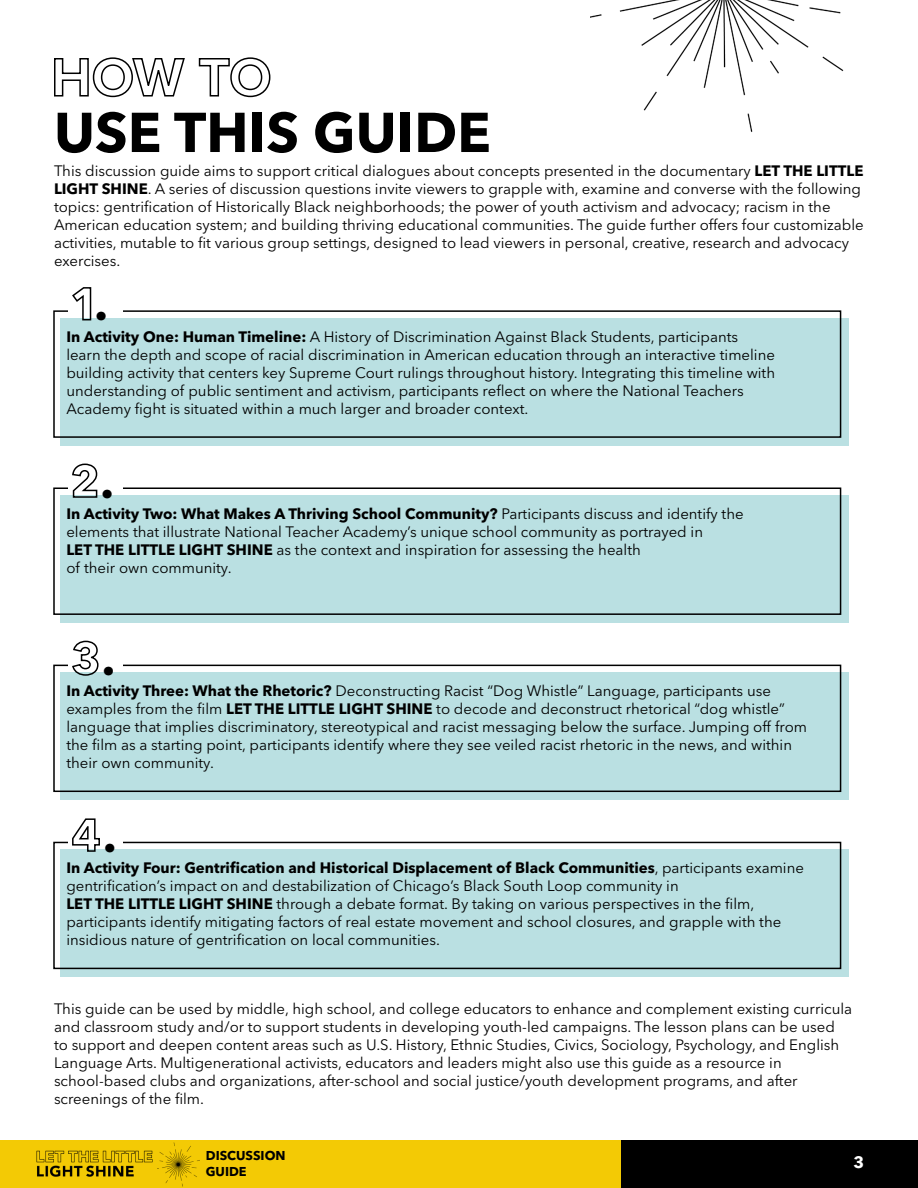
<style>
.page{position:relative;width:918px;height:1188px;background:#fff}
.page>*{position:absolute;margin:0;border:0;box-sizing:border-box;transform-origin:0 0}
.t1{font:700 55.5px "Avenir Next LT Pro";color:#000}
.t2{font:700 45px "Avenir Next LT Pro";color:#000}
.t3{font:700 16.5px "Avenir Next LT Pro";color:#fff}
.t4{font:15px/18px "Avenir Next LT Pro";color:#000}
.t5{font:700 12.75px/15.3px "Avenir Next LT Pro";color:#000}
.s1{font-weight:700}
</style>
<div class="page">
<div style="left:0;top:1140px;width:621px;height:48px;background:#f3ca05"></div>
<img style="left:36px;top:1150px;width:117px;height:27px">
<img style="left:157px;top:1142px;width:42px;height:45px">
<div style="left:621px;top:1140px;width:297px;height:48px;background:#000"></div>
<svg style="left:54px;top:57px;width:217px;height:41px"></svg>
<img style="left:591px;top:0;width:253px;height:132px">
<div style="left:60px;top:318px;width:789px;height:128px;background:#bae0e2"></div>
<div style="left:53px;top:310px;width:788px;height:128px;border:2px solid #000"></div>
<div style="left:69px;top:304px;width:54px;height:13px;background:#fff"></div>
<svg style="left:72px;top:287px;width:20px;height:34px"></svg>
<div style="left:60px;top:495px;width:789px;height:128px;background:#bae0e2"></div>
<div style="left:53px;top:487px;width:788px;height:128px;border:2px solid #000"></div>
<div style="left:69px;top:481px;width:54px;height:13px;background:#fff"></div>
<svg style="left:72px;top:463px;width:26px;height:35px"></svg>
<div style="left:60px;top:672px;width:789px;height:128px;background:#bae0e2"></div>
<div style="left:53px;top:665px;width:788px;height:127px;border:2px solid #000"></div>
<div style="left:69px;top:658px;width:54px;height:13px;background:#fff"></div>
<svg style="left:72px;top:640px;width:27px;height:36px"></svg>
<div style="left:60px;top:850px;width:789px;height:127px;background:#bae0e2"></div>
<div style="left:53px;top:842px;width:788px;height:127px;border:2px solid #000"></div>
<div style="left:69px;top:836px;width:54px;height:12px;background:#fff"></div>
<svg style="left:71px;top:818px;width:30px;height:34px"></svg>
<h1 class="t1" style="left:54px;top:99px;width:438px">USE THIS GUIDE</h1>
<p class="t4" style="left:54px;top:162px;width:811px">This discussion guide aims to support critical dialogues about concepts presented in the documentary <span class="s1">LET THE LITTLE LIGHT SHINE</span>. A series of discussion questions invite viewers to grapple with, examine and converse with the following topics: gentrification of Historically Black neighborhoods; the power of youth activism and advocacy; racism in the American education system; and building thriving educational communities. The guide further offers four customizable activities, mutable to fit various group settings, designed to lead viewers in personal, creative, research and advocacy exercises.</p>
<h2 class="t2" style="left:94px;top:277px;width:15px">.</h2>
<p class="t4" style="left:66px;top:327px;width:710px"><span class="s1">In Activity One: Human Timeline:</span> A History of Discrimination Against Black Students, participants learn the depth and scope of racial discrimination in American education through an interactive timeline building activity that centers key Supreme Court rulings throughout history. Integrating this timeline with understanding of public sentiment and activism, participants reflect on where the National Teachers Academy fight is situated within a much larger and broader context.</p>
<h2 class="t2" style="left:101px;top:454px;width:15px">.</h2>
<p class="t4" style="left:66px;top:505px;width:679px"><span class="s1">In Activity Two: What Makes A Thriving School Community?</span> Participants discuss and identify the elements that illustrate National Teacher Academy’s unique school community as portrayed in<br><span class="s1">LET THE LITTLE LIGHT SHINE</span> as the context and inspiration for assessing the health<br>of their own community.</p>
<h2 class="t2" style="left:102px;top:632px;width:15px">.</h2>
<p class="t4" style="left:66px;top:682px;width:742px"><span class="s1">In Activity Three: What the Rhetoric?</span> Deconstructing Racist “Dog Whistle” Language, participants use examples from the film <span class="s1">LET THE LITTLE LIGHT SHINE</span> to decode and deconstruct rhetorical “dog whistle” language that implies discriminatory, stereotypical and racist messaging below the surface. Jumping off from the film as a starting point, participants identify where they see veiled racist rhetoric in the news, and within their own community.</p>
<h2 class="t2" style="left:103px;top:808px;width:15px">.</h2>
<p class="t4" style="left:66px;top:859px;width:739px"><span class="s1">In Activity Four: Gentrification and Historical Displacement of Black Communities</span>, participants examine gentrification’s impact on and destabilization of Chicago’s Black South Loop community in<br><span class="s1">LET THE LITTLE LIGHT SHINE</span> through a debate format. By taking on various perspectives in the film, participants identify mitigating factors of real estate movement and school closures, and grapple with the insidious nature of gentrification on local communities.</p>
<p class="t4" style="left:54px;top:999px;width:800px">This guide can be used by middle, high school, and college educators to enhance and complement existing curricula and classroom study and/or to support students in developing youth-led campaigns. The lesson plans can be used to support and deepen content areas such as U.S. History, Ethnic Studies, Civics, Sociology, Psychology, and English Language Arts. Multigenerational activists, educators and leaders might also use this guide as a resource in school-based clubs and organizations, after-school and social justice/youth development programs, and after screenings of the film.</p>
<p class="t5" style="left:206px;top:1148px;width:81px">DISCUSSION<br>GUIDE</p>
<p class="t3" style="left:853px;top:1152px;width:12px">3</p>
</div>
